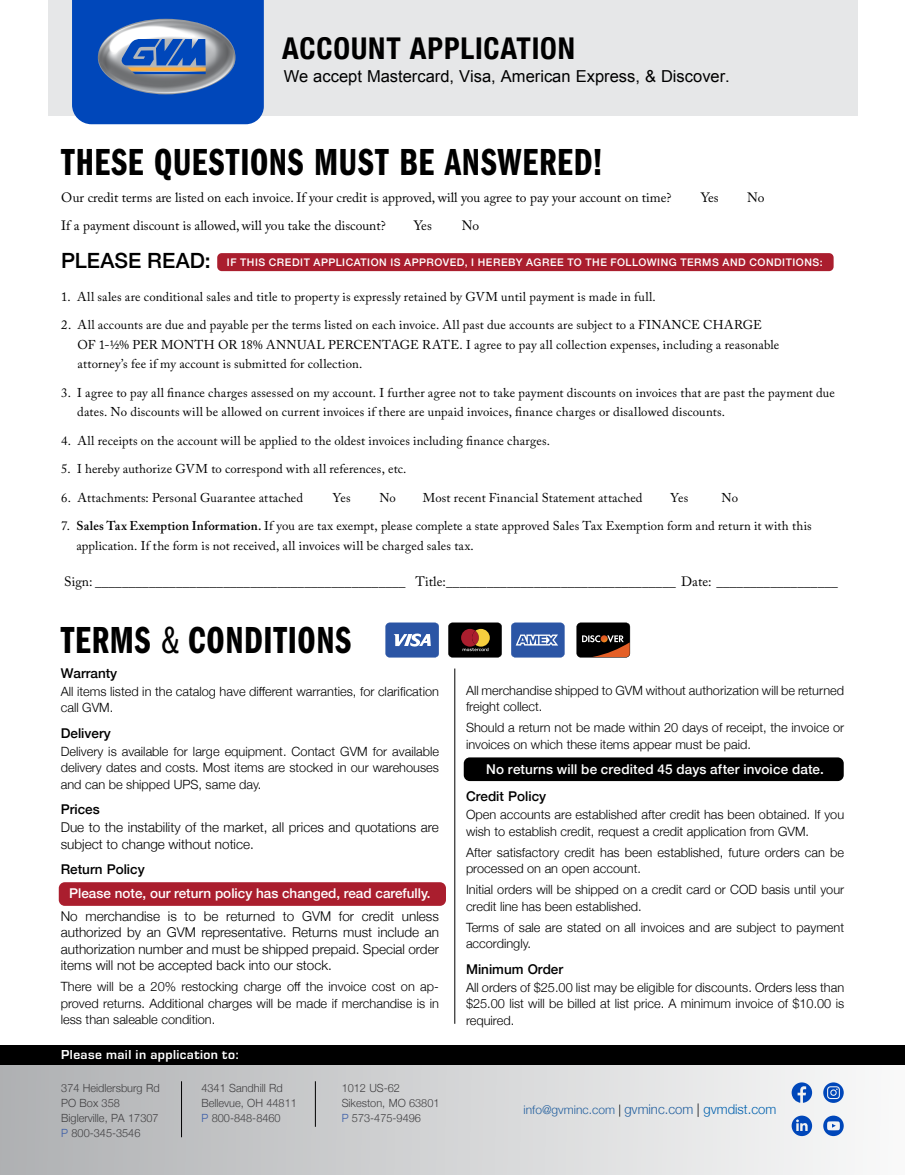
<style>
.page{position:relative;width:905px;height:1175px;background:#fff}
.page>*{position:absolute;margin:0;border:0;box-sizing:border-box;transform-origin:0 0}
.t1{font:39px "Franklin Gothic URW Com Dem";letter-spacing:.02em;color:#000}
.t2{font:700 condensed 30px "Helvetica Neue";letter-spacing:.03em;color:#000}
.t3{font:500 21px "Helvetica Neue";letter-spacing:.005em;color:#000}
.t4{font:16.5px "Arial";color:#000}
.t5{font:300 13.5px/16.5px "Helvetica Neue";color:#000}
.t6{font:13.5px "Adobe Caslon Pro";color:#000}
.t7{font:500 13.5px "Helvetica Neue";color:#fff}
.t8{font:500 13.5px "Helvetica Neue";color:#000}
.t9{font:700 13.5px "Eurostile";letter-spacing:.03em;color:#fff}
.t10{font:300 12.75px/16.5px "Helvetica Neue";color:#000}
.t11{font:12.75px/19.5px "Adobe Caslon Pro";letter-spacing:.01em;color:#000}
.t12{font:300 12px "Helvetica Neue";color:#215e9e}
.t13{font:300 11.25px/15px "Helvetica Neue";color:#414042}
.t14{font:500 10.5px "Helvetica Neue";letter-spacing:.05em;color:#fff}
.s1{font-weight:600}
.s2{font-family:"Franklin Gothic URW Com Boo"}
.s3{color:#395ca7}
.s4{color:#000}
.s5{font-size:13.5px}
.s6{font-size:13.5px;color:#000}
.s7{font-size:13.5px;color:#0060ae}
</style>
<div class="page">
<div style="left:48px;top:0;width:809px;height:115px;background:#e6e7e8"></div>
<div style="left:0;top:1045px;width:904px;height:129px;background:linear-gradient(to right,#afb0b3,#f9f9f9)"></div>
<div style="left:0;top:1045px;width:904px;height:19px;background:#000"></div>
<svg style="left:72px;top:0;width:192px;height:124px;background:#2e61b4"></svg>
<div style="left:464px;top:757px;width:379px;height:24px;background:#000;border-radius:6px"></div>
<div style="left:59px;top:882px;width:387px;height:23px;background:#aa1e2e;border-radius:6px"></div>
<hr style="left:454px;top:668px;width:1px;height:355px;background:#000">
<svg style="left:385px;top:622px;width:54px;height:35px;background:#5073b4"></svg>
<svg style="left:448px;top:622px;width:54px;height:35px;background:#382317"></svg>
<svg style="left:576px;top:622px;width:54px;height:35px;background:#37241c"></svg>
<svg style="left:511px;top:622px;width:53px;height:35px;background:#496db1"></svg>
<div style="left:217px;top:253px;width:616px;height:18px;background:#aa1e2e;border-radius:4px"></div>
<hr style="left:181px;top:1081px;width:1px;height:56px;background:#000">
<hr style="left:315px;top:1081px;width:1px;height:45px;background:#000">
<svg style="left:823px;top:1115px;width:20px;height:21px"></svg>
<svg style="left:791px;top:1115px;width:21px;height:21px"></svg>
<svg style="left:823px;top:1082px;width:20px;height:20px"></svg>
<svg style="left:791px;top:1082px;width:21px;height:20px"></svg>
<h2 class="t2" style="left:282px;top:23px;width:294px">ACCOUNT APPLICATION</h2>
<p class="t4" style="left:284px;top:65px;width:447px">We accept Mastercard, Visa, American Express, &amp; Discover.</p>
<h1 class="t1" style="left:61px;top:140px;width:543px">THESE QUESTIONS MUST BE ANSWERED!</h1>
<p class="t6" style="left:61px;top:189px;width:611px">Our credit terms are listed on each invoice. If your credit is approved, will you agree to pay your account on time?</p>
<p class="t6" style="left:700px;top:189px;width:19px">Yes</p>
<p class="t6" style="left:747px;top:189px;width:19px">No</p>
<p class="t6" style="left:61px;top:217px;width:326px">If a payment discount is allowed, will you take the discount?</p>
<p class="t6" style="left:414px;top:217px;width:19px">Yes</p>
<p class="t6" style="left:462px;top:217px;width:19px">No</p>
<h3 class="t3" style="left:61px;top:243px;width:151px">PLEASE READ:</h3>
<p class="t11" style="left:61px;top:286px;width:596px">1. All sales are conditional sales and title to property is expressly retained by GVM until payment is made in full.</p>
<p class="t11" style="left:78px;top:315px;width:703px;text-indent:-16px">2. All accounts are due and payable per the terms listed on each invoice. All past due accounts are subject to a FINANCE CHARGE<br>OF 1-½% PER MONTH OR 18% ANNUAL PERCENTAGE RATE. I agree to pay all collection expenses, including a reasonable attorney’s fee if my account is submitted for collection.</p>
<p class="t11" style="left:77px;top:382px;width:759px;text-indent:-16px">3. I agree to pay all finance charges assessed on my account. I further agree not to take payment discounts on invoices that are past the payment due dates. No discounts will be allowed on current invoices if there are unpaid invoices, finance charges or disallowed discounts.</p>
<p class="t11" style="left:61px;top:430px;width:490px">4. All receipts on the account will be applied to the oldest invoices including finance charges.</p>
<p class="t11" style="left:61px;top:459px;width:347px">5. I hereby authorize GVM to correspond with all references, etc.</p>
<p class="t11" style="left:61px;top:487px;width:243px">6. Attachments: Personal Guarantee attached</p>
<p class="t11" style="left:333px;top:487px;width:19px">Yes</p>
<p class="t11" style="left:379px;top:487px;width:18px">No</p>
<p class="t11" style="left:423px;top:487px;width:221px">Most recent Financial Statement attached</p>
<p class="t11" style="left:670px;top:487px;width:19px">Yes</p>
<p class="t11" style="left:721px;top:487px;width:18px">No</p>
<p class="t11" style="left:76px;top:516px;width:736px;text-indent:-15px">7. <span class="s1">Sales Tax Exemption Information.</span> If you are tax exempt, please complete a state approved Sales Tax Exemption form and return it with this application. If the form is not received, all invoices will be charged sales tax.</p>
<p class="t6" style="left:64px;top:573px;width:775px">Sign: ______________________________________________ Title:__________________________________ Date: __________________</p>
<p class="t14" style="left:227px;top:253px;width:597px">IF THIS CREDIT APPLICATION IS APPROVED, I HEREBY AGREE TO THE FOLLOWING TERMS AND CONDITIONS:</p>
<h1 class="t1" style="left:61px;top:617px;width:292px">TERMS <span class="s2">&amp;</span> CONDITIONS</h1>
<p class="t8" style="left:61px;top:662px;width:58px">Warranty</p>
<p class="t10" style="left:61px;top:682px;width:380px">All items listed in the catalog have different warranties, for clarification call GVM.</p>
<p class="t8" style="left:61px;top:722px;width:52px">Delivery</p>
<p class="t10" style="left:61px;top:742px;width:380px;text-align:justify">Delivery is available for large equipment. Contact GVM for available delivery dates and costs. Most items are stocked in our warehouses and can be shipped UPS, same day.</p>
<p class="t8" style="left:61px;top:798px;width:41px">Prices</p>
<p class="t5" style="left:61px;top:818px;width:379px">Due to the instability of the market, all prices and quotations are subject to change without notice.</p>
<p class="t8" style="left:61px;top:858px;width:85px">Return Policy</p>
<p class="t7" style="left:69px;top:882px;width:363px">Please note, our return policy has changed, read carefully.</p>
<p class="t5" style="left:61px;top:906px;width:380px;text-align:justify">No merchandise is to be returned to GVM for credit unless authorized by an GVM representative. Returns must include an authorization number and must be shipped prepaid. Special order items will not be accepted back into our stock.</p>
<p class="t10" style="left:61px;top:977px;width:380px;text-align:justify">There will be a 20% restocking charge off the invoice cost on ap&shy;proved returns. Additional charges will be made if merchandise is in less than saleable condition.</p>
<p class="t9" style="left:61px;top:1045px;width:179px">Please mail in application to:</p>
<p class="t13" style="left:61px;top:1079px;width:100px">374 Heidlersburg Rd<br>PO Box 358<br>Biglerville, PA 17307<br><span class="s3">P</span> 800-345-3546</p>
<p class="t13" style="left:201px;top:1079px;width:97px">4341 Sandhill Rd<br>Bellevue, OH 44811<br><span class="s3">P</span> 800-848-8460</p>
<p class="t13" style="left:342px;top:1079px;width:99px">1012 US-62<br>Sikeston, MO 63801<br><span class="s3">P</span> 573-475-9496</p>
<p class="t10" style="left:466px;top:681px;width:380px">All merchandise shipped to GVM without authorization will be returned freight collect.</p>
<p class="t10" style="left:466px;top:718px;width:380px">Should a return not be made within 20 days of receipt, the invoice or invoices on which these items appear must be paid.</p>
<p class="t7" style="left:486px;top:758px;width:339px">No returns will be credited 45 days after invoice date.</p>
<p class="t8" style="left:466px;top:785px;width:82px">Credit Policy</p>
<p class="t10" style="left:466px;top:805px;width:380px">Open accounts are established after credit has been obtained. If you wish to establish credit, request a credit application from GVM.</p>
<p class="t10" style="left:466px;top:843px;width:380px">After satisfactory credit has been established, future orders can be processed on an open account.</p>
<p class="t10" style="left:466px;top:880px;width:380px">Initial orders will be shipped on a credit card or COD basis until your credit line has been established.</p>
<p class="t10" style="left:466px;top:918px;width:380px">Terms of sale are stated on all invoices and are subject to payment accordingly.</p>
<p class="t8" style="left:466px;top:958px;width:99px">Minimum Order</p>
<p class="t10" style="left:466px;top:978px;width:380px;text-align:justify">All orders of $25.00 list may be eligible for discounts. Orders less than $25.00 list will be billed at list price. A minimum invoice of $10.00 is required.</p>
<p class="t12" style="left:523px;top:1100px;width:254px">info@gvminc.com <span class="s4">|</span> <span class="s5">gvminc.com</span> <span class="s6">|</span> <span class="s7">gvmdist.com</span></p>
</div>
